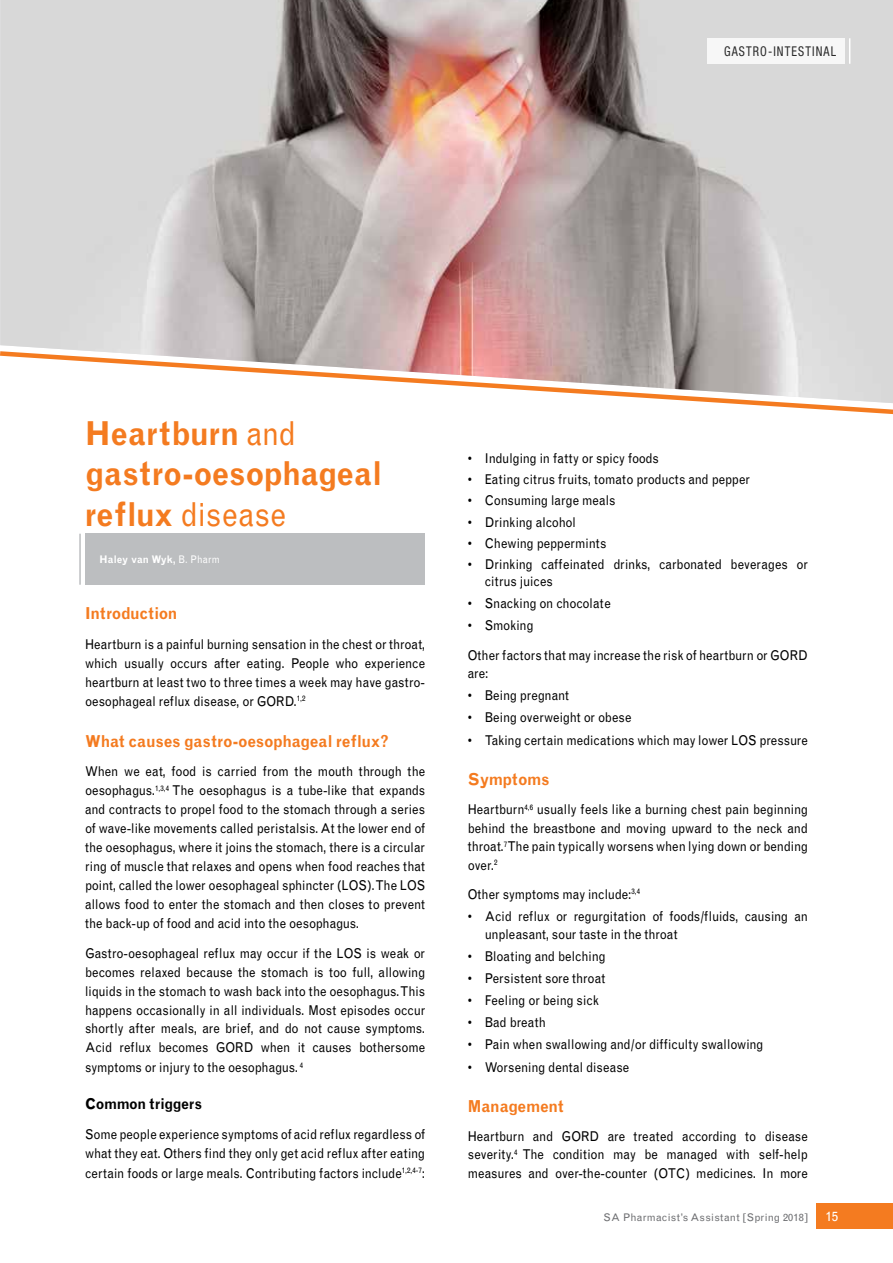
<style>
.page{position:relative;width:893px;height:1263px;background:#fff}
.page>*{position:absolute;margin:0;border:0;box-sizing:border-box;transform-origin:0 0}
.t1{font:700 33px/40.5px "Grotesque";color:#f47b20;scale:.9 1}
.t2{font:700 16.5px "Grotesque";color:#f47b20;scale:.9 1}
.t3{font:700 15px "Grotesque";letter-spacing:-.025em;color:#000;scale:.9 1}
.t4{font:13.5px/18.9px "Grotesque";letter-spacing:-.005em;color:#000;text-align:justify;scale:.9 1}
.t5{font:condensed 13.5px "Helvetica Neue LT Std";letter-spacing:.09em;color:#000;scale:.9 1}
.t6{font:13.5px "Grotesque";color:#fff}
.t7{font:10.5px "Grotesque";letter-spacing:.02em;color:#6d6e71}
.t8{font:700 10.5px "Grotesque";letter-spacing:-.005em;color:#fff;scale:.9 1}
.s1{font-weight:400}
</style>
<div class="page">
<img style="left:0;top:0;width:893px;height:349px">
<svg style="left:849px;top:38px;width:1px;height:26px"></svg>
<svg style="left:0;top:349px;width:893px;height:66px"></svg>
<div style="left:816px;top:1203px;width:77px;height:26px;background:#f47b20"></div>
<div style="left:707px;top:38px;width:138px;height:26px;background:#f7f7f7"></div>
<hr style="left:79px;top:534px;width:2px;height:51px;background:#bcbec0">
<div style="left:85px;top:534px;width:339px;height:51px;background:#bcbec0"></div>
<p class="t5" style="left:724px;top:43px;width:126px">GASTRO-INTESTINAL</p>
<h1 class="t1" style="left:85px;top:413px;width:331px">Heartburn <span class="s1">and </span>gastro-oesophageal reflux <span class="s1">disease</span></h1>
<p class="t8" style="left:100px;top:553px;width:135px">Haley van Wyk, <span class="s1">B. Pharm</span></p>
<p class="t2" style="left:85px;top:604px;width:104px">Introduction</p>
<p class="t4" style="left:85px;top:635px;width:379px">Heartburn is a painful burning sensation in the chest or throat, which usually occurs after eating. People who experience heartburn at least two to three times a week may have gastro&shy;oesophageal reflux disease, or GORD.<sup>1,2</sup></p>
<p class="t2" style="left:85px;top:731px;width:339px">What causes gastro-oesophageal reflux?</p>
<p class="t4" style="left:85px;top:762px;width:379px">When we eat, food is carried from the mouth through the oesophagus.<sup>1,3,4</sup> The oesophagus is a tube-like that expands and contracts to propel food to the stomach through a series of wave-like movements called peristalsis. At the lower end of the oesophagus, where it joins the stomach, there is a circular ring of muscle that relaxes and opens when food reaches that point, called the lower oesophageal sphincter (LOS). The LOS allows food to enter the stomach and then closes to prevent the back-up of food and acid into the oesophagus.</p>
<p class="t4" style="left:85px;top:943px;width:379px">Gastro-oesophageal reflux may occur if the LOS is weak or becomes relaxed because the stomach is too full, allowing liquids in the stomach to wash back into the oesophagus. This happens occasionally in all individuals. Most episodes occur shortly after meals, are brief, and do not cause symptoms.<br>Acid reflux becomes GORD when it causes bothersome symptoms or injury to the oesophagus. <sup>4</sup></p>
<p class="t3" style="left:85px;top:1094px;width:131px">Common triggers</p>
<p class="t4" style="left:85px;top:1124px;width:379px;line-height:19.5px">Some people experience symptoms of acid reflux regardless of what they eat. Others find they only get acid reflux after eating certain foods or large meals. Contributing factors include<sup>1,2,4-7</sup>:</p>
<p class="t4" style="left:468px;top:449px;width:214px">• Indulging in fatty or spicy foods</p>
<p class="t4" style="left:468px;top:470px;width:315px">• Eating citrus fruits, tomato products and pepper</p>
<p class="t4" style="left:468px;top:491px;width:166px">• Consuming large meals</p>
<p class="t4" style="left:468px;top:512px;width:122px">• Drinking alcohol</p>
<p class="t4" style="left:468px;top:534px;width:156px">• Chewing peppermints</p>
<p class="t4" style="left:485px;top:556px;width:361px;line-height:17.1px;text-indent:-17px">• Drinking caffeinated drinks, carbonated beverages or citrus juices</p>
<p class="t4" style="left:468px;top:593px;width:160px">• Snacking on chocolate</p>
<p class="t4" style="left:468px;top:611px;width:379px;line-height:29.2px">• Smoking<br>Other factors that may increase the risk of heartburn or GORD</p>
<p class="t4" style="left:468px;top:664px;width:25px">are:</p>
<p class="t4" style="left:468px;top:686px;width:114px">• Being pregnant</p>
<p class="t4" style="left:468px;top:708px;width:183px">• Being overweight or obese</p>
<p class="t4" style="left:468px;top:731px;width:379px">• Taking certain medications which may lower LOS pressure</p>
<p class="t2" style="left:468px;top:769px;width:92px">Symptoms</p>
<p class="t4" style="left:468px;top:800px;width:379px">Heartburn<sup>4,6</sup> usually feels like a burning chest pain beginning behind the breastbone and moving upward to the neck and throat.<sup>7</sup> The pain typically worsens when lying down or bending over.<sup>2</sup></p>
<p class="t4" style="left:468px;top:885px;width:193px">Other symptoms may include:<sup>3,4</sup></p>
<p class="t4" style="left:485px;top:907px;width:361px;line-height:17.9px;text-indent:-17px">• Acid reflux or regurgitation of foods/fluids, causing an unpleasant, sour taste in the throat</p>
<p class="t4" style="left:468px;top:947px;width:155px">• Bloating and belching</p>
<p class="t4" style="left:468px;top:969px;width:154px">• Persistent sore throat</p>
<p class="t4" style="left:468px;top:991px;width:147px">• Feeling or being sick</p>
<p class="t4" style="left:468px;top:1013px;width:88px">• Bad breath</p>
<p class="t4" style="left:468px;top:1035px;width:330px">• Pain when swallowing and/or difficulty swallowing</p>
<p class="t4" style="left:468px;top:1058px;width:181px">• Worsening dental disease</p>
<p class="t2" style="left:468px;top:1096px;width:108px">Management</p>
<p class="t4" style="left:468px;top:1127px;width:379px">Heartburn and GORD are treated according to disease severity.<sup>4</sup> The condition may be managed with self-help measures and over-the-counter (OTC) medicines. In more</p>
<p class="t7" style="left:604px;top:1211px;width:206px">SA Pharmacist’s Assistant [Spring 2018]</p>
<p class="t6" style="left:825px;top:1208px;width:14px">15</p>
</div>
